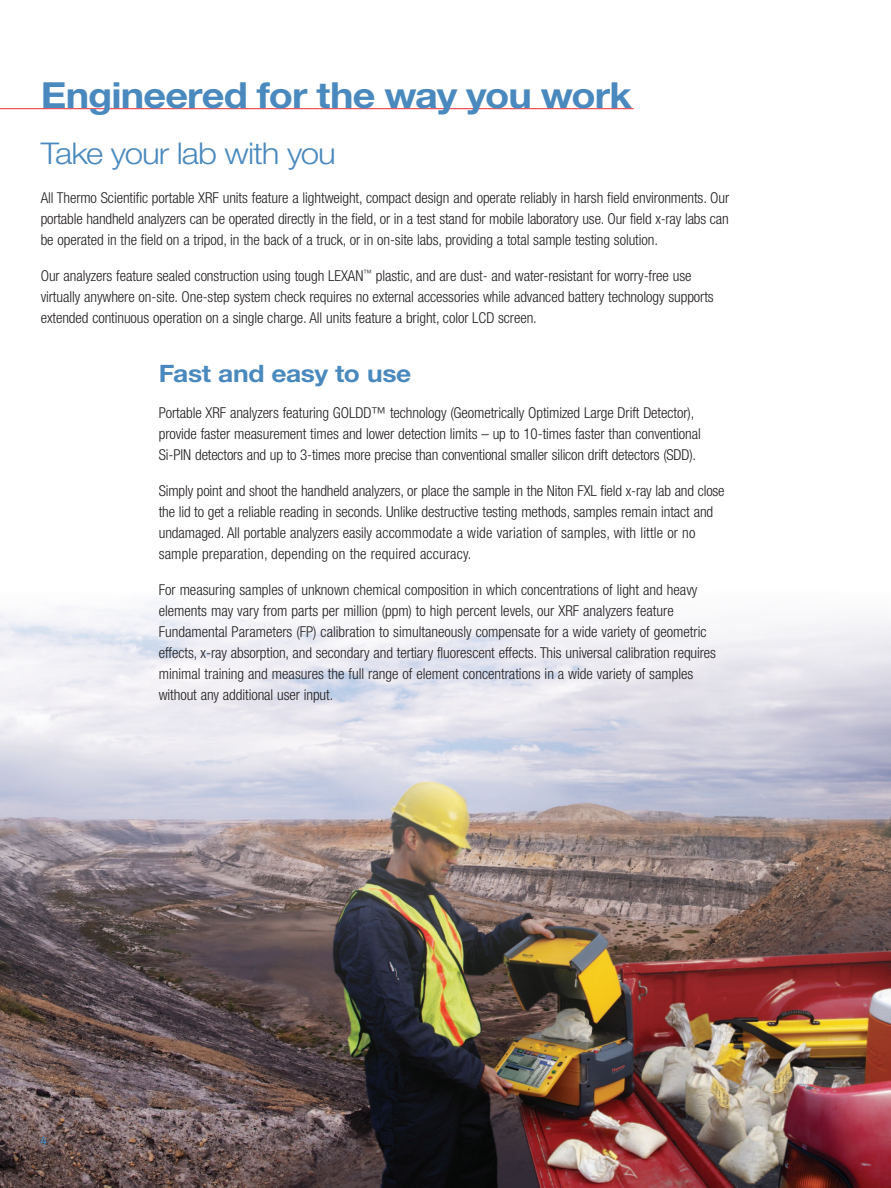
<style>
.page{position:relative;width:891px;height:1188px;background:#fff}
.page>*{position:absolute;margin:0;border:0;box-sizing:border-box;transform-origin:0 0}
.t1{font:700 36px "Helvetica Neue LT Std";letter-spacing:-.025em;color:#4a89be;scale:1.1 1}
.t2{font:300 30px "Helvetica Neue LT Std";letter-spacing:-.03em;color:#4a89be;scale:1.1 1}
.t3{font:700 24px "Helvetica Neue LT Std";letter-spacing:-.015em;color:#4a89be;scale:1.1 1}
.t4{font:300 condensed 15px/21px "Helvetica Neue LT Std";letter-spacing:-.005em;color:#231f20}
.t5{font:500 12px "Meta";color:#4a89be}
</style>
<div class="page">
<img style="left:0;top:600px;width:891px;height:588px">
<hr style="left:0;top:108px;width:634px;height:1px;background:#ee2d33">
<h1 class="t1" style="left:41px;top:73px;width:539px">Engineered for the way you work</h1>
<h2 class="t2" style="left:41px;top:135px;width:270px">Take your lab with you</h2>
<p class="t4" style="left:41px;top:187px;width:690px;text-align:justify">All Thermo Scientific portable XRF units feature a lightweight, compact design and operate reliably in harsh field environments. Our portable handheld analyzers can be operated directly in the field, or in a test stand for mobile laboratory use. Our field x-ray labs can be operated in the field on a tripod, in the back of a truck, or in on-site labs, providing a total sample testing solution.</p>
<p class="t4" style="left:41px;top:265px;width:675px">Our analyzers feature sealed construction using tough LEXAN<sup>™</sup> plastic, and are dust- and water-resistant for worry-free use virtually anywhere on-site. One-step system check requires no external accessories while advanced battery technology supports extended continuous operation on a single charge. All units feature a bright, color LCD screen.</p>
<h3 class="t3" style="left:159px;top:359px;width:231px">Fast and easy to use</h3>
<p class="t4" style="left:159px;top:402px;width:544px">Portable XRF analyzers featuring GOLDD™ technology (Geometrically Optimized Large Drift Detector), provide faster measurement times and lower detection limits – up to 10-times faster than conventional<br>Si-PIN detectors and up to 3-times more precise than conventional smaller silicon drift detectors (SDD).</p>
<p class="t4" style="left:159px;top:480px;width:567px">Simply point and shoot the handheld analyzers, or place the sample in the Niton FXL field x-ray lab and close the lid to get a reliable reading in seconds. Unlike destructive testing methods, samples remain intact and undamaged. All portable analyzers easily accommodate a wide variation of samples, with little or no sample preparation, depending on the required accuracy.</p>
<p class="t4" style="left:159px;top:579px;width:559px">For measuring samples of unknown chemical composition in which concentrations of light and heavy elements may vary from parts per million (ppm) to high percent levels, our XRF analyzers feature Fundamental Parameters (FP) calibration to simultaneously compensate for a wide variety of geometric effects, x-ray absorption, and secondary and tertiary fluorescent effects. This universal calibration requires minimal training and measures the full range of element concentrations in a wide variety of samples without any additional user input.</p>
<p class="t5" style="left:40px;top:1132px;width:8px">4</p>
</div>
